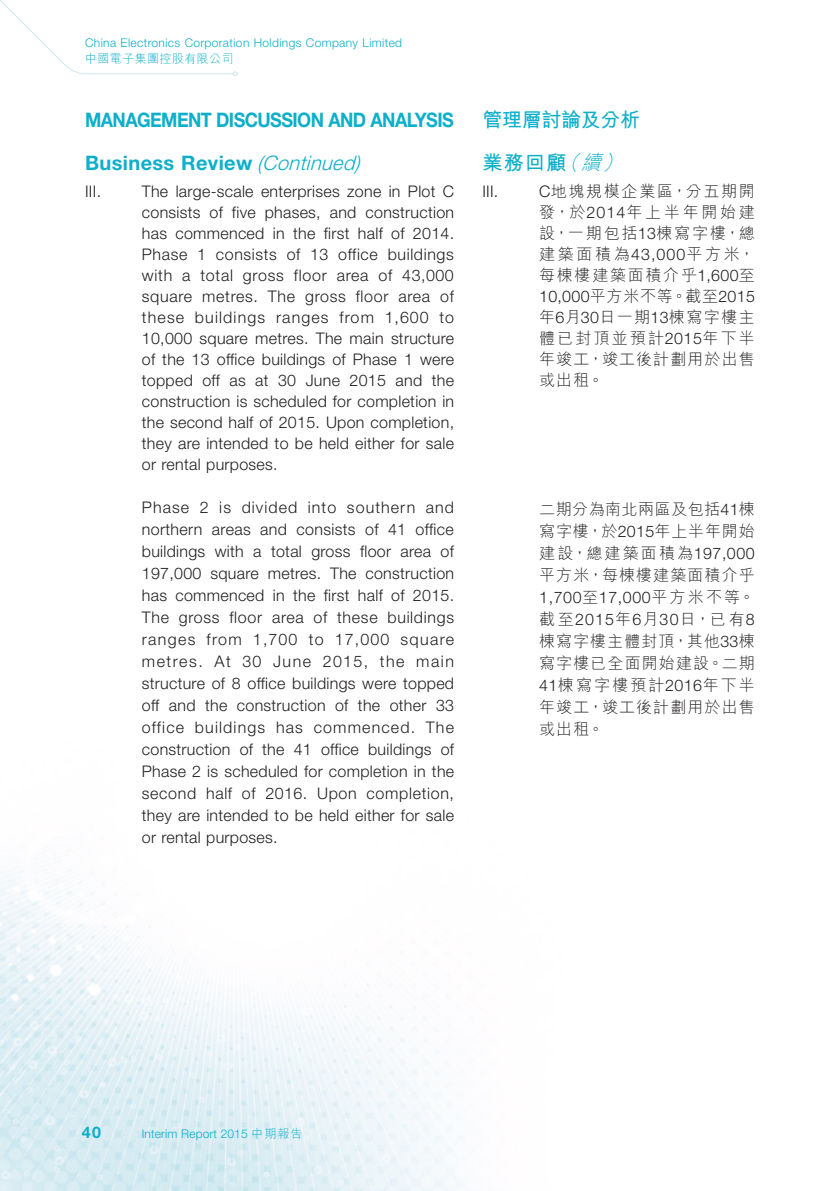
<style>
.page{position:relative;width:840px;height:1191px;background:#fff}
.page>*{position:absolute;margin:0;border:0;box-sizing:border-box;transform-origin:0 0}
.Heading_1{font:700 20px "Helvetica Neue LT Std";letter-spacing:-.035em;color:#0dafca;scale:.9 1}
.Heading_1-2{font:700 20px "Helvetica Neue LT Std";letter-spacing:.02em;color:#0dafca}
.C_Heading_1{font:700 20px "M Hei HK";letter-spacing:-.015em;color:#0dafca}
.Body_Text{font:300 16px/22px "Helvetica Neue LT Std";letter-spacing:.02em;color:#231f20;text-align:justify}
.C_Body_Text{font:300 16px/22px "M Hei HK";letter-spacing:.07em;color:#231f20;text-align:justify}
.C_Body_Text-2{font:300 16px "Helvetica Neue LT Std";color:#231f20}
.t1{font:700 16px "Helvetica Neue LT Std";color:#0dafca}
.t2{font:300 12px "Helvetica Neue LT Std";letter-spacing:.03em;color:#0dafca}
.t3{font:300 12px "Helvetica Neue LT Std";letter-spacing:.01em;color:#0dafca}
.t4{font:300 12px "M Hei HK";letter-spacing:.035em;color:#0dafca}
.s1{font-weight:300;font-style:italic}
.s2{font-family:"Helvetica Neue LT Std"}
.s3{font-family:"M Hei HK"}
</style>
<div class="page">
<img style="left:0;top:869px;width:460px;height:322px">
<svg style="left:0;top:0;width:238px;height:76px"></svg>
<p class="t2" style="left:85px;top:36px;width:318px">China Electronics Corporation Holdings Company Limited</p>
<p class="t4" style="left:85px;top:52px;width:150px">中國電子集團控股有限公司</p>
<p class="Heading_1" style="left:85px;top:107px;width:411px">MANAGEMENT DISCUSSION AND ANALYSIS</p>
<p class="C_Heading_1" style="left:482px;top:105px;width:159px">管理層討論及分析</p>
<p class="Heading_1-2" style="left:85px;top:150px;width:282px">Business Review <span class="s1">(Continued)</span></p>
<p class="Body_Text" style="left:85px;top:180px;width:17px">III.</p>
<p class="Body_Text" style="left:142px;top:180px;width:313px;line-height:21px">The large-scale enterprises zone in Plot C consists of five phases, and construction has commenced in the first half of 2014.<br>Phase 1 consists of 13 office buildings with a total gross floor area of 43,000 square metres. The gross floor area of these buildings ranges from 1,600 to 10,000 square metres. The main structure of the 13 office buildings of Phase 1 were topped off as at 30 June 2015 and the construction is scheduled for completion in the second half of 2015. Upon completion, they are intended to be held either for sale or rental purposes.</p>
<p class="Body_Text" style="left:142px;top:496px;width:313px">Phase 2 is divided into southern and northern areas and consists of 41 office buildings with a total gross floor area of 197,000 square metres. The construction has commenced in the first half of 2015.<br>The gross floor area of these buildings ranges from 1,700 to 17,000 square metres. At 30 June 2015, the main structure of 8 office buildings were topped off and the construction of the other 33 office buildings has commenced. The construction of the 41 office buildings of Phase 2 is scheduled for completion in the second half of 2016. Upon completion, they are intended to be held either for sale or rental purposes.</p>
<p class="C_Heading_1" style="left:482px;top:148px;width:147px">業務回顧<span class="s1">（續）</span></p>
<p class="C_Body_Text-2" style="left:482px;top:181px;width:17px">III.</p>
<p class="C_Body_Text" style="left:539px;top:180px;width:217px;line-height:21px"><span class="s2">C</span>地塊規模企業區，分五期開發，於<span class="s2">2014</span>年上半年開始建設，一期包括<span class="s2">13</span>棟寫字樓，總建築面積為<span class="s2">43,000</span>平方米，每棟樓建築面積介乎<span class="s2">1,600</span>至<span class="s2">10,000</span>平方米不等。截至<span class="s2">2015</span>年<span class="s2">6</span>月<span class="s2">30</span>日一期<span class="s2">13</span>棟寫字樓主體已封頂並預計<span class="s2">2015</span>年下半年竣工，竣工後計劃用於出售或出租。</p>
<p class="C_Body_Text" style="left:539px;top:497px;width:217px">二期分為南北兩區及包括<span class="s2">41</span>棟寫字樓，於<span class="s2">2015</span>年上半年開始建設，總建築面積為<span class="s2">197,000</span>平方米，每棟樓建築面積介乎<span class="s2">1,700</span>至<span class="s2">17,000</span>平方米不等。截至<span class="s2">2015</span>年<span class="s2">6</span>月<span class="s2">30</span>日，已有<span class="s2">8</span>棟寫字樓主體封頂，其他<span class="s2">33</span>棟寫字樓已全面開始建設。二期<span class="s2">41</span>棟寫字樓預計<span class="s2">2016</span>年下半年竣工，竣工後計劃用於出售或出租。</p>
<p class="t1" style="left:82px;top:1122px;width:21px">40</p>
<p class="t3" style="left:142px;top:1126px;width:162px">Interim Report 2015 <span class="s3">中期報告</span></p>
</div>
